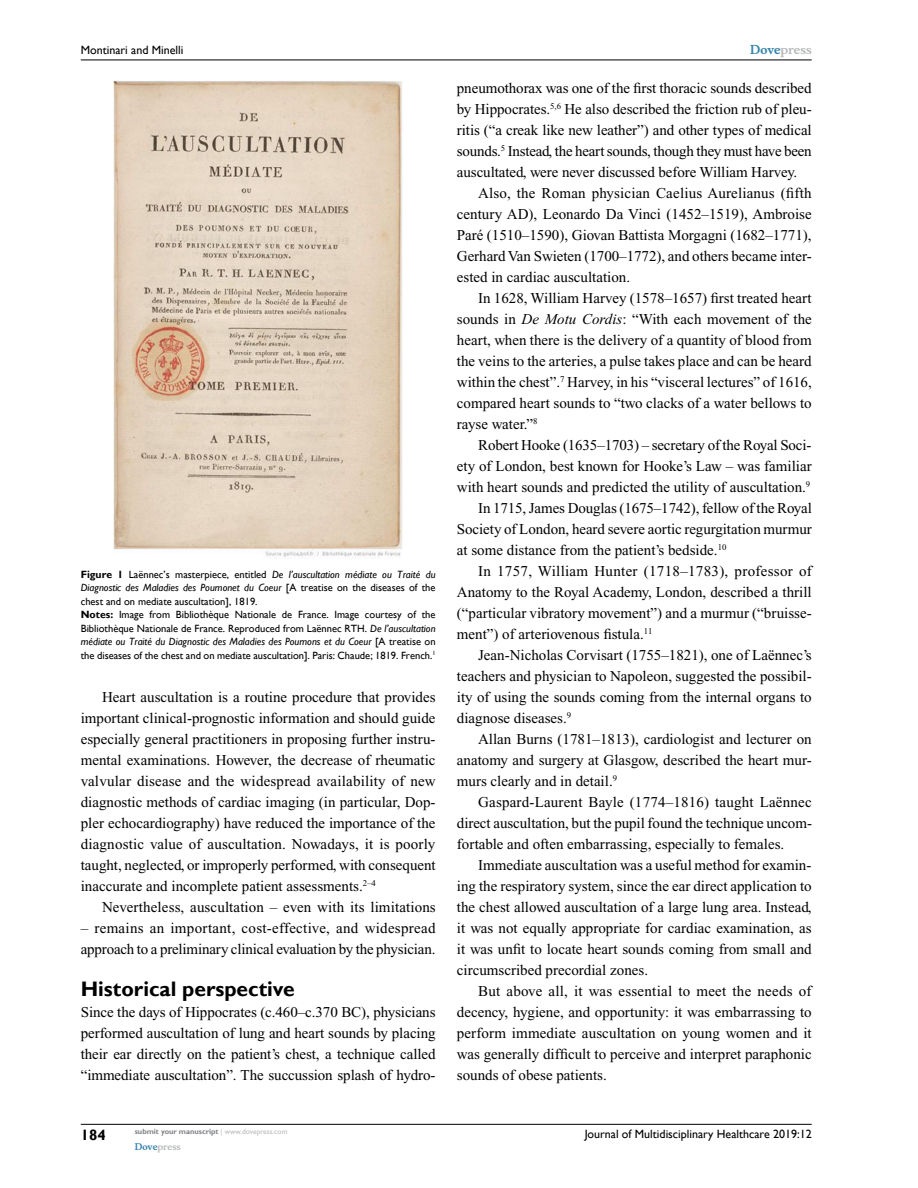
<style>
.page{position:relative;width:918px;height:1188px;background:#fff}
.page>*{position:absolute;margin:0;border:0;box-sizing:border-box;transform-origin:0 0}
.t1{font:700 21px "Gill Sans";color:#000}
.t2{font:15px/21px "Times New Roman";color:#000;text-align:justify}
.t3{font:15px "Times New Roman";letter-spacing:.02em;color:#000}
.t4{font:700 15px "Gill Sans";color:#000}
.t5{font:12px "Gill Sans";color:#000}
.t6{font:700 12px "Musee";color:#b8babc}
.t7{font:10.5px/13.5px "Gill Sans";color:#000}
.t8{font:700 9px "Musee";color:#b8babc}
.t9{font:700 7.5px "Gill Sans";color:#808285}
.s1{font-weight:700}
.s2{font-style:italic}
.s3{font-weight:400;color:#b8babc}
.s4{color:#3785ad}
</style>
<div class="page">
<hr style="left:81px;top:1124px;width:731px;height:1px;background:#000">
<hr style="left:81px;top:60px;width:731px;height:1px;background:#000">
<img style="left:114px;top:81px;width:288px;height:476px">
<p class="t5" style="left:81px;top:43px;width:104px">Montinari and Minelli</p>
<p class="t7" style="left:81px;top:568px;width:356px"><span class="s1">Figure 1</span> Laënnec’s masterpiece, entitled <span class="s2">De l’auscultation médiate ou Traité du Diagnostic des Maladies des Poumonet du Coeur</span> [A treatise on the diseases of the chest and on mediate auscultation], 1819.<br><span class="s1">Notes:</span> Image from Bibliothèque Nationale de France. Image courtesy of the Bibliothèque Nationale de France. Reproduced from Laënnec RTH. <span class="s2">De l’auscultation médiate ou Traité du Diagnostic des Maladies des Poumons et du Coeur</span> [A treatise on the diseases of the chest and on mediate auscultation]. Paris: Chaude; 1819. French.<sup>1</sup></p>
<p class="t2" style="left:81px;top:686px;width:356px;text-indent:21px">Heart auscultation is a routine procedure that provides important clinical-prognostic information and should guide especially general practitioners in proposing further instru&shy;mental examinations. However, the decrease of rheumatic valvular disease and the widespread availability of new diagnostic methods of cardiac imaging (in particular, Dop&shy;pler echocardiography) have reduced the importance of the diagnostic value of auscultation. Nowadays, it is poorly taught, neglected, or improperly performed, with consequent inaccurate and incomplete patient assessments.<sup>2–4</sup></p>
<p class="t2" style="left:102px;top:896px;width:335px">Nevertheless, auscultation – even with its limitations</p>
<p class="t2" style="left:81px;top:917px;width:356px">– remains an important, cost-effective, and widespread approach to a preliminary clinical evaluation by the physician.</p>
<h1 class="t1" style="left:81px;top:976px;width:216px">Historical perspective</h1>
<p class="t2" style="left:81px;top:1001px;width:356px">Since the days of Hippocrates (c.460–c.370 BC), physicians performed auscultation of lung and heart sounds by placing their ear directly on the patient’s chest, a technique called “immediate auscultation”. The succussion splash of hydro-</p>
<p class="t4" style="left:81px;top:1126px;width:26px">184</p>
<p class="t9" style="left:135px;top:1127px;width:154px">submit your manuscript <span class="s3">| www.dovepress.com</span></p>
<p class="t8" style="left:135px;top:1141px;width:48px"><span class="s4">Dove</span>press</p>
<p class="t6" style="left:750px;top:43px;width:63px"><span class="s4">Dove</span>press</p>
<p class="t2" style="left:457px;top:77px;width:356px">pneumothorax was one of the first thoracic sounds described</p>
<p class="t2" style="left:457px;top:98px;width:356px">by Hippocrates.<sup>5,6</sup> He also described the friction rub of pleu-</p>
<p class="t2" style="left:457px;top:119px;width:356px">ritis (“a creak like new leather”) and other types of medical</p>
<p class="t2" style="left:457px;top:140px;width:356px">sounds.<sup>5</sup> Instead, the heart sounds, though they must have been</p>
<p class="t2" style="left:457px;top:161px;width:342px">auscultated, were never discussed before William Harvey.</p>
<p class="t2" style="left:478px;top:182px;width:335px">Also, the Roman physician Caelius Aurelianus (fifth</p>
<p class="t2" style="left:457px;top:203px;width:356px">century AD), Leonardo Da Vinci (1452–1519), Ambroise</p>
<p class="t2" style="left:457px;top:224px;width:356px">Paré (1510–1590), Giovan Battista Morgagni (1682–1771),</p>
<p class="t2" style="left:457px;top:245px;width:356px">Gerhard Van Swieten (1700–1772), and others became inter-</p>
<p class="t2" style="left:457px;top:266px;width:175px">ested in cardiac auscultation.</p>
<p class="t2" style="left:478px;top:287px;width:335px">In 1628, William Harvey (1578–1657) first treated heart</p>
<p class="t2" style="left:457px;top:308px;width:356px">sounds in <span class="s2">De Motu Cordis</span>: “With each movement of the</p>
<p class="t2" style="left:457px;top:329px;width:356px">heart, when there is the delivery of a quantity of blood from</p>
<p class="t2" style="left:457px;top:350px;width:356px">the veins to the arteries, a pulse takes place and can be heard</p>
<p class="t2" style="left:457px;top:371px;width:356px">within the chest”.<sup>7</sup> Harvey, in his “visceral lectures” of 1616,</p>
<p class="t2" style="left:457px;top:392px;width:356px">compared heart sounds to “two clacks of a water bellows to</p>
<p class="t2" style="left:457px;top:413px;width:82px">rayse water.”<sup>8</sup></p>
<p class="t2" style="left:478px;top:434px;width:335px">Robert Hooke (1635–1703) – secretary of the Royal Soci-</p>
<p class="t2" style="left:457px;top:455px;width:356px">ety of London, best known for Hooke’s Law – was familiar</p>
<p class="t2" style="left:457px;top:476px;width:355px">with heart sounds and predicted the utility of auscultation.<sup>9</sup></p>
<p class="t2" style="left:478px;top:497px;width:335px">In 1715, James Douglas (1675–1742), fellow of the Royal</p>
<p class="t2" style="left:457px;top:518px;width:356px">Society of London, heard severe aortic regurgitation murmur</p>
<p class="t2" style="left:457px;top:539px;width:271px">at some distance from the patient’s bedside.<sup>10</sup></p>
<p class="t3" style="left:478px;top:562px;width:335px">In 1757, William Hunter (1718–1783), professor of</p>
<p class="t2" style="left:457px;top:581px;width:356px">Anatomy to the Royal Academy, London, described a thrill</p>
<p class="t2" style="left:457px;top:602px;width:356px">(“particular vibratory movement”) and a murmur (“bruisse-</p>
<p class="t2" style="left:457px;top:623px;width:197px">ment”) of arteriovenous fistula.<sup>11</sup></p>
<p class="t2" style="left:478px;top:644px;width:335px">Jean-Nicholas Corvisart (1755–1821), one of Laënnec’s</p>
<p class="t2" style="left:457px;top:665px;width:356px">teachers and physician to Napoleon, suggested the possibil-</p>
<p class="t2" style="left:457px;top:686px;width:356px">ity of using the sounds coming from the internal organs to</p>
<p class="t2" style="left:457px;top:707px;width:116px">diagnose diseases.<sup>9</sup></p>
<p class="t2" style="left:478px;top:728px;width:335px">Allan Burns (1781–1813), cardiologist and lecturer on</p>
<p class="t2" style="left:457px;top:749px;width:356px">anatomy and surgery at Glasgow, described the heart mur-</p>
<p class="t2" style="left:457px;top:770px;width:162px">murs clearly and in detail.<sup>9</sup></p>
<p class="t2" style="left:478px;top:791px;width:335px">Gaspard-Laurent Bayle (1774–1816) taught Laënnec</p>
<p class="t2" style="left:457px;top:812px;width:357px">direct auscultation, but the pupil found the technique uncom-</p>
<p class="t2" style="left:457px;top:833px;width:329px">fortable and often embarrassing, especially to females.</p>
<p class="t2" style="left:478px;top:854px;width:335px">Immediate auscultation was a useful method for examin-</p>
<p class="t2" style="left:457px;top:875px;width:356px">ing the respiratory system, since the ear direct application to</p>
<p class="t2" style="left:457px;top:896px;width:356px">the chest allowed auscultation of a large lung area. Instead,</p>
<p class="t2" style="left:457px;top:917px;width:356px">it was not equally appropriate for cardiac examination, as</p>
<p class="t2" style="left:457px;top:938px;width:356px">it was unfit to locate heart sounds coming from small and</p>
<p class="t2" style="left:457px;top:959px;width:193px">circumscribed precordial zones.</p>
<p class="t2" style="left:478px;top:980px;width:335px">But above all, it was essential to meet the needs of</p>
<p class="t2" style="left:457px;top:1001px;width:356px">decency, hygiene, and opportunity: it was embarrassing to</p>
<p class="t2" style="left:457px;top:1022px;width:356px">perform immediate auscultation on young women and it</p>
<p class="t2" style="left:457px;top:1043px;width:356px">was generally difficult to perceive and interpret paraphonic</p>
<p class="t2" style="left:457px;top:1064px;width:151px">sounds of obese patients.</p>
<p class="t5" style="left:585px;top:1127px;width:228px">Journal of Multidisciplinary Healthcare 2019:12</p>
</div>
